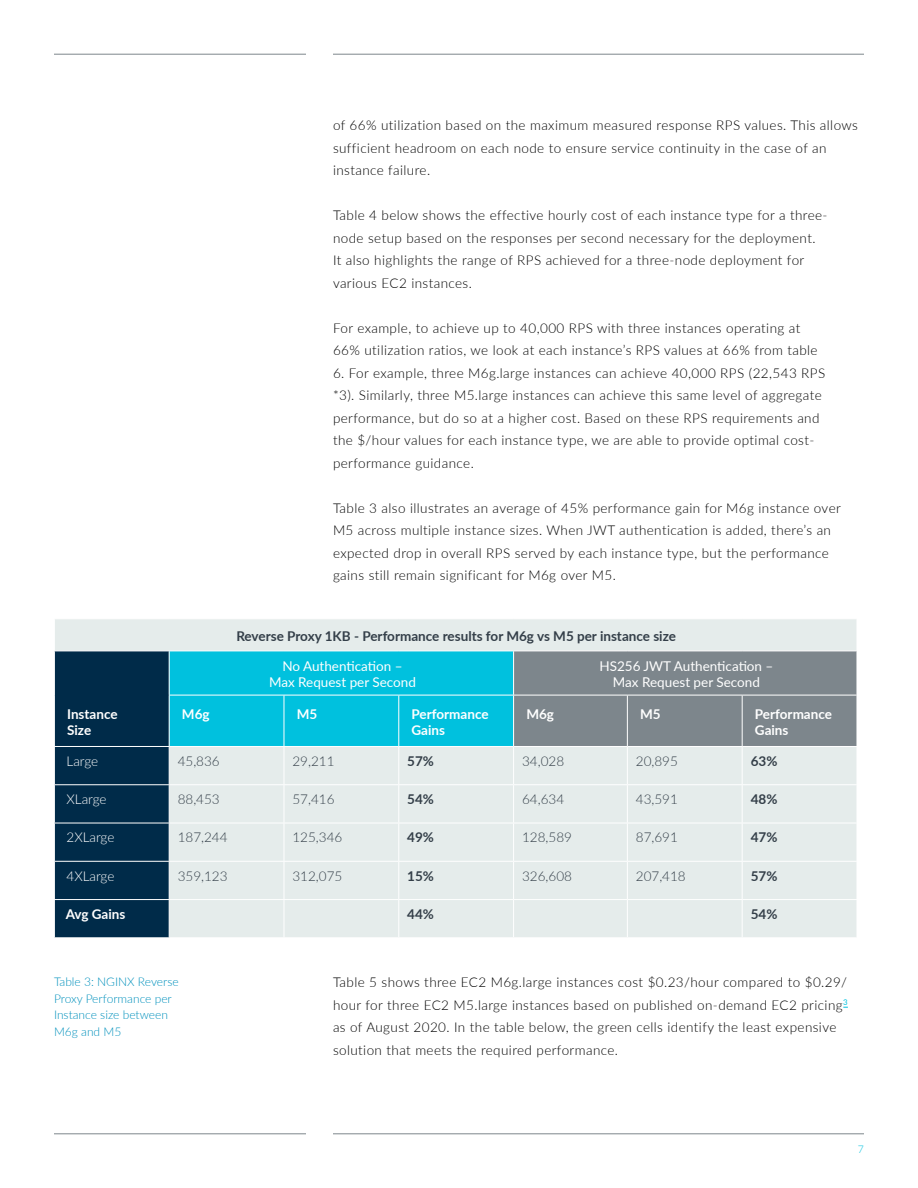
<style>
.page{position:relative;width:918px;height:1188px;background:#fff}
.page>*{position:absolute;margin:0;border:0;box-sizing:border-box;transform-origin:0 0}
.t1{font:300 13.5px/22.5px "Lato";letter-spacing:.03em;color:#000}
.t2{font:300 13.5px "Lato";color:#333e48}
.t3{font:700 13.5px "Lato";color:#333e48}
.t4{font:13.5px/16.5px "Lato";color:#fff;text-align:center}
.t5{font:700 13.5px/16.5px "Lato";color:#fff}
.t6{font:300 13.5px "Lato";color:#fff}
.t7{font:300 12px/16.5px "Lato";color:#0091bd}
.t8{font:300 10.5px "Lato";color:#00c1de}
</style>
<div class="page">
<hr style="left:333px;top:54px;width:531px;height:1px;background:#7d868c">
<hr style="left:54px;top:54px;width:252px;height:1px;background:#7d868c">
<hr style="left:333px;top:1134px;width:531px;height:1px;background:#7d868c">
<hr style="left:54px;top:1134px;width:252px;height:1px;background:#7d868c">
<div style="left:55px;top:619px;width:802px;height:32px;background:#e5eceb"></div>
<svg style="left:55px;top:652px;width:802px;height:285px;background:#95bbc4"></svg>
<hr style="left:169px;top:695px;width:115px;height:1px;background:#fff">
<hr style="left:284px;top:695px;width:115px;height:1px;background:#fff">
<hr style="left:399px;top:695px;width:115px;height:1px;background:#fff">
<hr style="left:514px;top:695px;width:113px;height:1px;background:#fff">
<hr style="left:627px;top:695px;width:115px;height:1px;background:#fff">
<hr style="left:742px;top:695px;width:115px;height:1px;background:#fff">
<hr style="left:169px;top:651px;width:1px;height:44px;background:#fff">
<hr style="left:169px;top:695px;width:1px;height:51px;background:#fff">
<hr style="left:284px;top:695px;width:1px;height:51px;background:#fff">
<hr style="left:513px;top:651px;width:1px;height:44px;background:#fff">
<hr style="left:398px;top:695px;width:1px;height:51px;background:#fff">
<hr style="left:513px;top:695px;width:1px;height:51px;background:#fff">
<hr style="left:627px;top:695px;width:1px;height:51px;background:#fff">
<hr style="left:742px;top:695px;width:1px;height:51px;background:#fff">
<hr style="left:169px;top:747px;width:1px;height:37px;background:#fff">
<hr style="left:284px;top:747px;width:1px;height:37px;background:#fff">
<hr style="left:398px;top:747px;width:1px;height:37px;background:#fff">
<hr style="left:513px;top:747px;width:1px;height:37px;background:#fff">
<hr style="left:627px;top:747px;width:1px;height:37px;background:#fff">
<hr style="left:742px;top:747px;width:1px;height:37px;background:#fff">
<hr style="left:169px;top:785px;width:1px;height:38px;background:#fff">
<hr style="left:169px;top:823px;width:1px;height:38px;background:#fff">
<hr style="left:169px;top:862px;width:1px;height:37px;background:#fff">
<hr style="left:169px;top:900px;width:1px;height:37px;background:#fff">
<hr style="left:284px;top:785px;width:1px;height:38px;background:#fff">
<hr style="left:284px;top:823px;width:1px;height:38px;background:#fff">
<hr style="left:284px;top:862px;width:1px;height:37px;background:#fff">
<hr style="left:284px;top:900px;width:1px;height:37px;background:#fff">
<hr style="left:398px;top:785px;width:1px;height:38px;background:#fff">
<hr style="left:513px;top:785px;width:1px;height:38px;background:#fff">
<hr style="left:627px;top:785px;width:1px;height:38px;background:#fff">
<hr style="left:742px;top:785px;width:1px;height:38px;background:#fff">
<hr style="left:398px;top:823px;width:1px;height:38px;background:#fff">
<hr style="left:513px;top:823px;width:1px;height:38px;background:#fff">
<hr style="left:627px;top:823px;width:1px;height:38px;background:#fff">
<hr style="left:742px;top:823px;width:1px;height:38px;background:#fff">
<hr style="left:398px;top:862px;width:1px;height:37px;background:#fff">
<hr style="left:513px;top:862px;width:1px;height:37px;background:#fff">
<hr style="left:627px;top:862px;width:1px;height:37px;background:#fff">
<hr style="left:742px;top:862px;width:1px;height:37px;background:#fff">
<hr style="left:398px;top:900px;width:1px;height:37px;background:#fff">
<hr style="left:513px;top:900px;width:1px;height:37px;background:#fff">
<hr style="left:627px;top:900px;width:1px;height:37px;background:#fff">
<hr style="left:742px;top:900px;width:1px;height:37px;background:#fff">
<hr style="left:54px;top:746px;width:115px;height:1px;background:#fff">
<hr style="left:169px;top:746px;width:115px;height:1px;background:#fff">
<hr style="left:284px;top:746px;width:115px;height:1px;background:#fff">
<hr style="left:399px;top:746px;width:115px;height:1px;background:#fff">
<hr style="left:514px;top:746px;width:113px;height:1px;background:#fff">
<hr style="left:627px;top:746px;width:115px;height:1px;background:#fff">
<hr style="left:742px;top:746px;width:115px;height:1px;background:#fff">
<hr style="left:54px;top:784px;width:115px;height:1px;background:#fff">
<hr style="left:169px;top:784px;width:115px;height:1px;background:#fff">
<hr style="left:284px;top:784px;width:115px;height:1px;background:#fff">
<hr style="left:399px;top:784px;width:115px;height:1px;background:#fff">
<hr style="left:514px;top:784px;width:113px;height:1px;background:#fff">
<hr style="left:627px;top:784px;width:115px;height:1px;background:#fff">
<hr style="left:742px;top:784px;width:115px;height:1px;background:#fff">
<hr style="left:54px;top:823px;width:115px;height:1px;background:#fff">
<hr style="left:54px;top:861px;width:115px;height:1px;background:#fff">
<hr style="left:54px;top:899px;width:115px;height:1px;background:#fff">
<hr style="left:169px;top:823px;width:115px;height:1px;background:#fff">
<hr style="left:169px;top:861px;width:115px;height:1px;background:#fff">
<hr style="left:169px;top:899px;width:115px;height:1px;background:#fff">
<hr style="left:284px;top:823px;width:115px;height:1px;background:#fff">
<hr style="left:399px;top:823px;width:115px;height:1px;background:#fff">
<hr style="left:514px;top:823px;width:113px;height:1px;background:#fff">
<hr style="left:627px;top:823px;width:115px;height:1px;background:#fff">
<hr style="left:742px;top:823px;width:115px;height:1px;background:#fff">
<hr style="left:284px;top:861px;width:115px;height:1px;background:#fff">
<hr style="left:399px;top:861px;width:115px;height:1px;background:#fff">
<hr style="left:514px;top:861px;width:113px;height:1px;background:#fff">
<hr style="left:627px;top:861px;width:115px;height:1px;background:#fff">
<hr style="left:742px;top:861px;width:115px;height:1px;background:#fff">
<hr style="left:284px;top:899px;width:115px;height:1px;background:#fff">
<hr style="left:399px;top:899px;width:115px;height:1px;background:#fff">
<hr style="left:514px;top:899px;width:113px;height:1px;background:#fff">
<hr style="left:627px;top:899px;width:115px;height:1px;background:#fff">
<hr style="left:742px;top:899px;width:115px;height:1px;background:#fff">
<p class="t1" style="left:333px;top:114px;width:526px">of 66% utilization based on the maximum measured response RPS values. This allows sufficient headroom on each node to ensure service continuity in the case of an instance failure.</p>
<p class="t1" style="left:333px;top:204px;width:496px">Table 4 below shows the effective hourly cost of each instance type for a three&shy;node setup based on the responses per second necessary for the deployment.<br>It also highlights the range of RPS achieved for a three-node deployment for various EC2 instances.</p>
<p class="t1" style="left:333px;top:316px;width:486px">For example, to achieve up to 40,000 RPS with three instances operating at<br>66% utilization ratios, we look at each instance’s RPS values at 66% from table</p>
<p class="t1" style="left:333px;top:361px;width:494px">6. For example, three M6g.large instances can achieve 40,000 RPS (22,543 RPS *3). Similarly, three M5.large instances can achieve this same level of aggregate performance, but do so at a higher cost. Based on these RPS requirements and the $/hour values for each instance type, we are able to provide optimal cost&shy;performance guidance.</p>
<p class="t1" style="left:333px;top:496px;width:509px">Table 3 also illustrates an average of 45% performance gain for M6g instance over M5 across multiple instance sizes. When JWT authentication is added, there’s an expected drop in overall RPS served by each instance type, but the performance gains still remain significant for M6g over M5.</p>
<p class="t3" style="left:236px;top:626px;width:441px">Reverse Proxy 1KB - Performance results for M6g vs M5 per instance size</p>
<p class="t4" style="left:599px;top:657px;width:176px">HS256 JWT Authentication –<br>Max Request per Second</p>
<p class="t4" style="left:269px;top:657px;width:148px">No Authentication –<br>Max Request per Second</p>
<p class="t5" style="left:67px;top:705px;width:52px">Instance<br>Size</p>
<p class="t5" style="left:182px;top:705px;width:29px">M6g</p>
<p class="t5" style="left:297px;top:705px;width:22px">M5</p>
<p class="t5" style="left:412px;top:705px;width:79px">Performance<br>Gains</p>
<p class="t5" style="left:526px;top:705px;width:29px">M6g</p>
<p class="t5" style="left:640px;top:705px;width:22px">M5</p>
<p class="t5" style="left:755px;top:705px;width:79px">Performance<br>Gains</p>
<p class="t6" style="left:67px;top:752px;width:33px">Large</p>
<p class="t2" style="left:178px;top:752px;width:44px">45,836</p>
<p class="t2" style="left:292px;top:752px;width:44px">29,211</p>
<p class="t3" style="left:407px;top:751px;width:28px">57%</p>
<p class="t2" style="left:522px;top:752px;width:44px">34,028</p>
<p class="t2" style="left:636px;top:752px;width:44px">20,895</p>
<p class="t3" style="left:751px;top:751px;width:28px">63%</p>
<p class="t6" style="left:67px;top:790px;width:42px">XLarge</p>
<p class="t2" style="left:178px;top:790px;width:44px">88,453</p>
<p class="t2" style="left:292px;top:790px;width:44px">57,416</p>
<p class="t3" style="left:407px;top:789px;width:28px">54%</p>
<p class="t2" style="left:522px;top:790px;width:44px">64,634</p>
<p class="t2" style="left:636px;top:790px;width:44px">43,591</p>
<p class="t3" style="left:751px;top:789px;width:28px">48%</p>
<p class="t6" style="left:67px;top:828px;width:49px">2XLarge</p>
<p class="t2" style="left:178px;top:828px;width:51px">187,244</p>
<p class="t2" style="left:292px;top:828px;width:51px">125,346</p>
<p class="t3" style="left:407px;top:828px;width:28px">49%</p>
<p class="t2" style="left:522px;top:828px;width:51px">128,589</p>
<p class="t2" style="left:636px;top:828px;width:44px">87,691</p>
<p class="t3" style="left:751px;top:828px;width:28px">47%</p>
<p class="t6" style="left:67px;top:866px;width:49px">4XLarge</p>
<p class="t2" style="left:178px;top:866px;width:51px">359,123</p>
<p class="t2" style="left:292px;top:866px;width:51px">312,075</p>
<p class="t3" style="left:407px;top:866px;width:28px">15%</p>
<p class="t2" style="left:522px;top:866px;width:51px">326,608</p>
<p class="t2" style="left:636px;top:866px;width:51px">207,418</p>
<p class="t3" style="left:751px;top:866px;width:28px">57%</p>
<p class="t5" style="left:66px;top:905px;width:61px">Avg Gains</p>
<p class="t3" style="left:407px;top:904px;width:28px">44%</p>
<p class="t3" style="left:751px;top:904px;width:28px">54%</p>
<p class="t7" style="left:54px;top:973px;width:126px">Table 3: NGINX Reverse<br>Proxy Performance per<br>Instance size between<br>M6g and M5</p>
<p class="t1" style="left:333px;top:971px;width:516px">Table 5 shows three EC2 M6g.large instances cost $0.23/hour compared to $0.29/ hour for three EC2 M5.large instances based on published on-demand EC2 pricing<sup>3 </sup>as of August 2020. In the table below, the green cells identify the least expensive solution that meets the required performance.</p>
<p class="t8" style="left:858px;top:1142px;width:8px">7</p>
</div>
